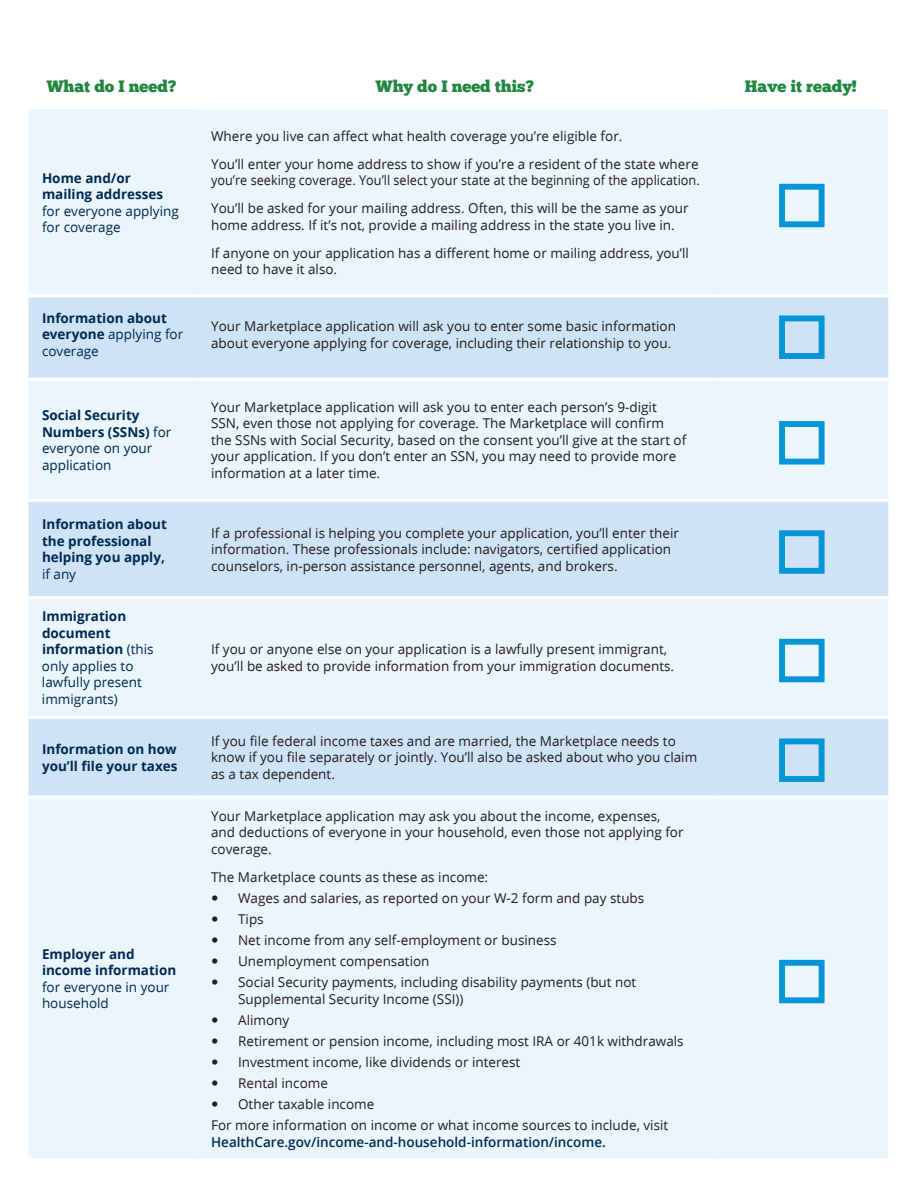
<style>
.page{position:relative;width:918px;height:1188px;background:#fff}
.page>*{position:absolute;margin:0;border:0;box-sizing:border-box;transform-origin:0 0}
.t1{font:16.5px "Chunk Five";color:#218741}
.t2{font:13.5px/16.5px "Open Sans";color:#231f20}
.t3{font:13.5px/16.5px "Open Sans";color:#002953}
.t4{font:700 13.5px/16.5px "Open Sans";color:#002953}
.t5{font:13.5px/27.9px "Open Sans";color:#231f20;scale:.94 1}
.t6{font:600 13.5px "Open Sans";color:#002953}
.s1{font-weight:400}
.s2{font-weight:700}
</style>
<div class="page">
<div style="left:28px;top:109px;width:860px;height:1050px;background:#ebf6fc"></div>
<svg style="left:28px;top:297px;width:860px;height:498px;background:#dcecf8"></svg>
<hr style="left:28px;top:294px;width:170px;height:3px;background:#fff">
<hr style="left:198px;top:294px;width:517px;height:3px;background:#fff">
<hr style="left:715px;top:294px;width:173px;height:3px;background:#fff">
<hr style="left:28px;top:378px;width:170px;height:3px;background:#fff">
<hr style="left:198px;top:378px;width:517px;height:3px;background:#fff">
<hr style="left:715px;top:378px;width:173px;height:3px;background:#fff">
<hr style="left:28px;top:499px;width:170px;height:3px;background:#fff">
<hr style="left:198px;top:499px;width:517px;height:3px;background:#fff">
<hr style="left:715px;top:499px;width:173px;height:3px;background:#fff">
<hr style="left:28px;top:596px;width:170px;height:3px;background:#fff">
<hr style="left:198px;top:596px;width:517px;height:3px;background:#fff">
<hr style="left:715px;top:596px;width:173px;height:3px;background:#fff">
<hr style="left:28px;top:716px;width:170px;height:3px;background:#fff">
<hr style="left:198px;top:716px;width:517px;height:3px;background:#fff">
<hr style="left:715px;top:716px;width:173px;height:3px;background:#fff">
<hr style="left:28px;top:795px;width:170px;height:3px;background:#fff">
<hr style="left:198px;top:795px;width:517px;height:3px;background:#fff">
<hr style="left:715px;top:795px;width:173px;height:3px;background:#fff">
<hr style="left:198px;top:108px;width:517px;height:2px;background:#fff">
<div style="left:779px;top:184px;width:46px;height:43px;border:6px solid #0696d7"></div>
<div style="left:779px;top:315px;width:46px;height:44px;border:6px solid #0696d7"></div>
<div style="left:779px;top:421px;width:46px;height:44px;border:6px solid #0696d7"></div>
<div style="left:779px;top:530px;width:46px;height:44px;border:6px solid #0696d7"></div>
<div style="left:779px;top:639px;width:46px;height:43px;border:6px solid #0696d7"></div>
<div style="left:779px;top:738px;width:46px;height:44px;border:6px solid #0696d7"></div>
<div style="left:779px;top:960px;width:46px;height:43px;border:6px solid #0696d7"></div>
<svg style="left:212px;top:895px;width:5px;height:5px"></svg>
<svg style="left:212px;top:916px;width:5px;height:6px"></svg>
<svg style="left:212px;top:937px;width:5px;height:6px"></svg>
<svg style="left:212px;top:958px;width:5px;height:6px"></svg>
<svg style="left:212px;top:979px;width:5px;height:6px"></svg>
<svg style="left:212px;top:1017px;width:5px;height:5px"></svg>
<svg style="left:212px;top:1038px;width:5px;height:5px"></svg>
<svg style="left:212px;top:1059px;width:5px;height:6px"></svg>
<svg style="left:212px;top:1080px;width:5px;height:6px"></svg>
<svg style="left:212px;top:1101px;width:5px;height:6px"></svg>
<p class="t1" style="left:47px;top:76px;width:131px">What do I need?</p>
<p class="t1" style="left:376px;top:76px;width:160px">Why do I need this?</p>
<p class="t1" style="left:745px;top:76px;width:114px">Have it ready!</p>
<p class="t4" style="left:42px;top:170px;width:123px">Home and/or mailing addresses</p>
<p class="t3" style="left:42px;top:203px;width:138px">for everyone applying for coverage</p>
<p class="t2" style="left:211px;top:123px;width:489px;line-height:27.9px">Where you live can affect what health coverage you’re eligible for.<br>You’ll enter your home address to show if you’re a resident of the state where</p>
<p class="t5" style="left:211px;top:167px;width:521px">you’re seeking coverage. You’ll select your state at the beginning of the application.<br>You’ll be asked for your mailing address. Often, this will be the same as your</p>
<p class="t2" style="left:211px;top:211px;width:479px;line-height:27.9px">home address. If it’s not, provide a mailing address in the state you live in.<br>If anyone on your application has a different home or mailing address, you’ll</p>
<p class="t2" style="left:211px;top:261px;width:128px">need to have it also.</p>
<p class="t4" style="left:42px;top:310px;width:143px">Information about everyone <span class="s1">applying for coverage</span></p>
<p class="t2" style="left:211px;top:318px;width:466px">Your Marketplace application will ask you to enter some basic information about everyone applying for coverage, including their relationship to you.</p>
<p class="t3" style="left:42px;top:407px;width:131px"><span class="s2">Social Security<br>Numbers (SSNs)</span> for everyone on your application</p>
<p class="t2" style="left:211px;top:399px;width:477px">Your Marketplace application will ask you to enter each person’s 9-digit SSN, even those not applying for coverage. The Marketplace will confirm the SSNs with Social Security, based on the consent you’ll give at the start of your application. If you don’t enter an SSN, you may need to provide more information at a later time.</p>
<p class="t4" style="left:42px;top:516px;width:126px">Information about the professional helping you apply,</p>
<p class="t3" style="left:42px;top:566px;width:36px">if any</p>
<p class="t3" style="left:42px;top:608px;width:113px"><span class="s2">Immigration document information</span> (this only applies to lawfully present immigrants)</p>
<p class="t2" style="left:211px;top:525px;width:469px">If a professional is helping you complete your application, you’ll enter their information. These professionals include: navigators, certified application counselors, in-person assistance personnel, agents, and brokers.</p>
<p class="t2" style="left:211px;top:641px;width:465px">If you or anyone else on your application is a lawfully present immigrant, you’ll be asked to provide information from your immigration documents.</p>
<p class="t4" style="left:42px;top:741px;width:137px">Information on how you’ll file your taxes</p>
<p class="t2" style="left:211px;top:733px;width:488px">If you file federal income taxes and are married, the Marketplace needs to know if you file separately or jointly. You’ll also be asked about who you claim as a tax dependent.</p>
<p class="t4" style="left:42px;top:946px;width:136px">Employer and income information</p>
<p class="t3" style="left:42px;top:979px;width:129px">for everyone in your household</p>
<p class="t2" style="left:211px;top:808px;width:474px">Your Marketplace application may ask you about the income, expenses, and deductions of everyone in your household, even those not applying for coverage.</p>
<p class="t2" style="left:238px;top:866px;width:408px;line-height:21.1px;text-indent:-27px">The Marketplace counts as these as income:<br>Wages and salaries, as reported on your W-2 form and pay stubs Tips<br>Net income from any self-employment or business Unemployment compensation<br>Social Security payments, including disability payments (but not</p>
<p class="t2" style="left:238px;top:991px;width:227px">Supplemental Security Income (SSI))</p>
<p class="t2" style="left:238px;top:1012px;width:53px">Alimony</p>
<p class="t2" style="left:238px;top:1033px;width:447px">Retirement or pension income, including most IRA or 401k withdrawals</p>
<p class="t2" style="left:238px;top:1054px;width:284px">Investment income, like dividends or interest</p>
<p class="t2" style="left:238px;top:1075px;width:91px">Rental income</p>
<p class="t2" style="left:238px;top:1096px;width:138px">Other taxable income</p>
<p class="t2" style="left:211px;top:1117px;width:459px">For more information on income or what income sources to include, visit</p>
<p class="t6" style="left:211px;top:1134px;width:396px">HealthCare.gov/income-and-household-information/income.</p>
</div>
